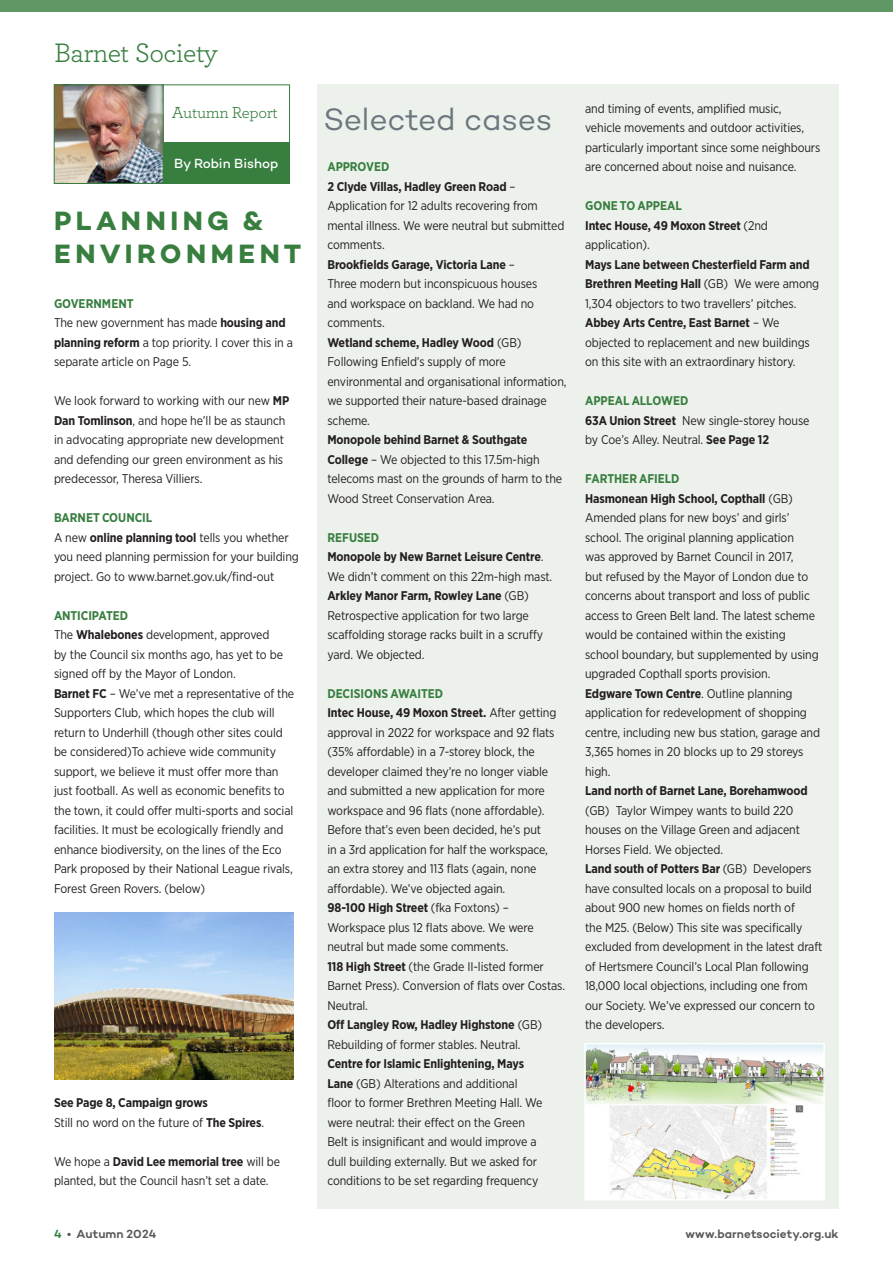
<style>
.page{position:relative;width:893px;height:1263px;background:#fff}
.page>*{position:absolute;margin:0;border:0;box-sizing:border-box;transform-origin:0 0}
.Headline{font:31.5px "Campton";letter-spacing:-.01em;color:#6a777e}
.Headline-2{font:28.05px "Archer Pro";letter-spacing:-.02em;color:#377e3f}
.Heading{font:700 27px/33px "Campton";letter-spacing:.17em;color:#377e3f}
.Headline-3{font:16.8px "Archer Pro";letter-spacing:-.02em;color:#377e3f}
.t1{font:500 13.5px "Campton";letter-spacing:-.005em;color:#fff}
.t2{font:12.6px/19.5px "Gotham Narrow";letter-spacing:-.01em;color:#231f20}
.t3{font:700 12.6px/19.5px "Gotham Narrow";letter-spacing:-.01em;color:#231f20}
.Body{font:700 12.6px "Gotham Narrow";letter-spacing:-.005em;color:#377e3f}
.Body-2{font:600 12px "Campton";letter-spacing:.005em;color:#57585a}
.s1{font-weight:700}
.s2{font-weight:400}
.s3{color:#377e3f}
</style>
<div class="page">
<div style="left:317px;top:85px;width:521px;height:1124px;background:#edf1eb"></div>
<div style="left:0;top:0;width:893px;height:12px;background:#5f9865"></div>
<img style="left:56px;top:87px;width:105px;height:95px">
<div style="left:54px;top:85px;width:109px;height:99px;border:1px solid #377e3f"></div>
<div style="left:163px;top:142px;width:127px;height:41px;background:#377e3f"></div>
<div style="left:163px;top:85px;width:127px;height:99px;border:1px solid #377e3f"></div>
<img style="left:54px;top:912px;width:239px;height:168px">
<img style="left:586px;top:1045px;width:237px;height:153px">
<div style="left:584px;top:1043px;width:241px;height:157px;border:1px solid #fff"></div>
<p class="Headline-2" style="left:54px;top:33px;width:166px">Barnet Society</p>
<p class="Headline-3" style="left:172px;top:101px;width:107px">Autumn Report</p>
<p class="t1" style="left:174px;top:155px;width:106px">By Robin Bishop</p>
<p class="Heading" style="left:54px;top:204px;width:249px">PLANNING &amp;<br>ENVIRONMENT</p>
<p class="Body" style="left:54px;top:295px;width:81px">GOVERNMENT</p>
<p class="t2" style="left:54px;top:313px;width:240px">The new government has made <span class="s1">housing and planning reform</span> a top priority. I cover this in a separate article on Page 5.</p>
<p class="t2" style="left:54px;top:391px;width:237px">We look forward to working with our new <span class="s1">MP Dan Tomlinson</span>, and hope he’ll be as staunch in advocating appropriate new development and defending our green environment as his predecessor, Theresa Villiers.</p>
<p class="Body" style="left:54px;top:509px;width:100px">BARNET COUNCIL</p>
<p class="t2" style="left:54px;top:527px;width:246px">A new <span class="s1">online planning tool</span> tells you whether you need planning permission for your building project. Go to www.barnet.gov.uk/find-out</p>
<p class="Body" style="left:54px;top:607px;width:76px">ANTICIPATED</p>
<p class="t2" style="left:54px;top:625px;width:230px">The <span class="s1">Whalebones</span> development, approved by the Council six months ago, has yet to be signed off by the Mayor of London.</p>
<p class="t2" style="left:54px;top:683px;width:242px"><span class="s1">Barnet FC</span> – We’ve met a representative of the Supporters Club, which hopes the club will return to Underhill (though other sites could be considered)To achieve wide community support, we believe it must offer more than just football. As well as economic benefits to the town, it could offer multi-sports and social facilities. It must be ecologically friendly and enhance biodiversity, on the lines of the Eco Park proposed by their National League rivals, Forest Green Rovers. (below)</p>
<p class="t3" style="left:54px;top:1093px;width:155px">See Page 8, Campaign grows</p>
<p class="t2" style="left:54px;top:1112px;width:212px">Still no word on the future of <span class="s1">The Spires</span>.</p>
<p class="t2" style="left:54px;top:1151px;width:228px">We hope a <span class="s1">David Lee memorial tree</span> will be planted, but the Council hasn’t set a date.</p>
<p class="Headline" style="left:323px;top:99px;width:230px">Selected cases</p>
<p class="Body" style="left:327px;top:158px;width:63px">APPROVED</p>
<p class="t2" style="left:327px;top:176px;width:239px"><span class="s1">2 Clyde Villas, Hadley Green Road</span> – Application for 12 adults recovering from mental illness. We were neutral but submitted comments.</p>
<p class="t2" style="left:327px;top:254px;width:211px"><span class="s1">Brookfields Garage, Victoria Lane</span> –<br>Three modern but inconspicuous houses and workspace on backland. We had no comments.</p>
<p class="t2" style="left:327px;top:332px;width:241px"><span class="s1">Wetland scheme, Hadley Wood</span> (GB)<br>Following Enfield’s supply of more environmental and organisational information, we supported their nature-based drainage scheme.</p>
<p class="t2" style="left:327px;top:430px;width:236px"><span class="s1">Monopole behind Barnet &amp; Southgate College</span> – We objected to this 17.5m-high telecoms mast on the grounds of harm to the Wood Street Conservation Area.</p>
<p class="Body" style="left:327px;top:529px;width:53px">REFUSED</p>
<p class="t3" style="left:327px;top:547px;width:218px">Monopole by New Barnet Leisure Centre<span class="s2">.</span></p>
<p class="t2" style="left:327px;top:566px;width:226px">We didn’t comment on this 22m-high mast.</p>
<p class="t2" style="left:327px;top:586px;width:217px"><span class="s1">Arkley Manor Farm, Rowley Lane</span> (GB)<br>Retrospective application for two large scaffolding storage racks built in a scruffy yard. We objected.</p>
<p class="Body" style="left:327px;top:685px;width:117px">DECISIONS AWAITED</p>
<p class="t2" style="left:327px;top:703px;width:231px"><span class="s1">Intec House, 49 Moxon Street.</span> After getting approval in 2022 for workspace and 92 flats (35% affordable) in a 7-storey block, the developer claimed they’re no longer viable and submitted a new application for more workspace and 96 flats (none affordable).<br>Before that’s even been decided, he’s put<br>in a 3rd application for half the workspace, an extra storey and 113 flats (again, none affordable). We’ve objected again.</p>
<p class="t2" style="left:327px;top:898px;width:208px"><span class="s1">98-100 High Street</span> (fka Foxtons) –<br>Workspace plus 12 flats above. We were neutral but made some comments.</p>
<p class="t2" style="left:327px;top:956px;width:239px"><span class="s1">118 High Street</span> (the Grade II-listed former<br>Barnet Press). Conversion of flats over Costas.<br>Neutral.</p>
<p class="t2" style="left:327px;top:1015px;width:216px"><span class="s1">Off Langley Row, Hadley Highstone</span> (GB)<br>Rebuilding of former stables. Neutral.</p>
<p class="t2" style="left:327px;top:1054px;width:217px"><span class="s1">Centre for Islamic Enlightening, Mays Lane</span> (GB) Alterations and additional floor to former Brethren Meeting Hall. We were neutral: their effect on the Green Belt is insignificant and would improve a dull building externally. But we asked for conditions to be set regarding frequency</p>
<p class="t2" style="left:585px;top:98px;width:237px">and timing of events, amplified music, vehicle movements and outdoor activities, particularly important since some neighbours are concerned about noise and nuisance.</p>
<p class="Body" style="left:585px;top:197px;width:98px">GONE TO APPEAL</p>
<p class="t3" style="left:585px;top:215px;width:184px">Intec House, 49 Moxon Street <span class="s2">(2nd application).</span></p>
<p class="t3" style="left:585px;top:254px;width:236px">Mays Lane between Chesterfield Farm and<br>Brethren Meeting Hall <span class="s2">(GB) We were among<br>1,304 objectors to two travellers’ pitches.</span></p>
<p class="t2" style="left:585px;top:313px;width:226px"><span class="s1">Abbey Arts Centre, East Barnet</span> – We objected to replacement and new buildings on this site with an extraordinary history.</p>
<p class="Body" style="left:585px;top:392px;width:105px">APPEAL ALLOWED</p>
<p class="t2" style="left:585px;top:410px;width:226px"><span class="s1">63A Union Street</span> New single-storey house by Coe’s Alley. Neutral. <span class="s1">See Page 12</span></p>
<p class="Body" style="left:585px;top:470px;width:96px">FARTHER AFIELD</p>
<p class="t2" style="left:585px;top:488px;width:235px"><span class="s1">Hasmonean High School, Copthall</span> (GB)<br>Amended plans for new boys’ and girls’ school. The original planning application<br>was approved by Barnet Council in 2017,<br>but refused by the Mayor of London due to concerns about transport and loss of public access to Green Belt land. The latest scheme would be contained within the existing school boundary, but supplemented by using upgraded Copthall sports provision.</p>
<p class="t2" style="left:585px;top:683px;width:236px"><span class="s1">Edgware Town Centre</span>. Outline planning application for redevelopment of shopping centre, including new bus station, garage and 3,365 homes in 20 blocks up to 29 storeys high.</p>
<p class="t2" style="left:585px;top:781px;width:224px"><span class="s1">Land north of Barnet Lane, Borehamwood </span>(GB) Taylor Wimpey wants to build 220 houses on the Village Green and adjacent Horses Field. We objected.</p>
<p class="t2" style="left:585px;top:859px;width:239px"><span class="s1">Land south of Potters Bar</span> (GB) Developers have consulted locals on a proposal to build about 900 new homes on fields north of<br>the M25. (Below) This site was specifically excluded from development in the latest draft of Hertsmere Council’s Local Plan following 18,000 local objections, including one from our Society. We’ve expressed our concern to the developers.</p>
<p class="Body-2" style="left:54px;top:1226px;width:104px"><span class="s3">4</span> • Autumn 2024</p>
<p class="Body-2" style="left:685px;top:1226px;width:155px">www.barnetsociety.org.uk</p>
</div>
